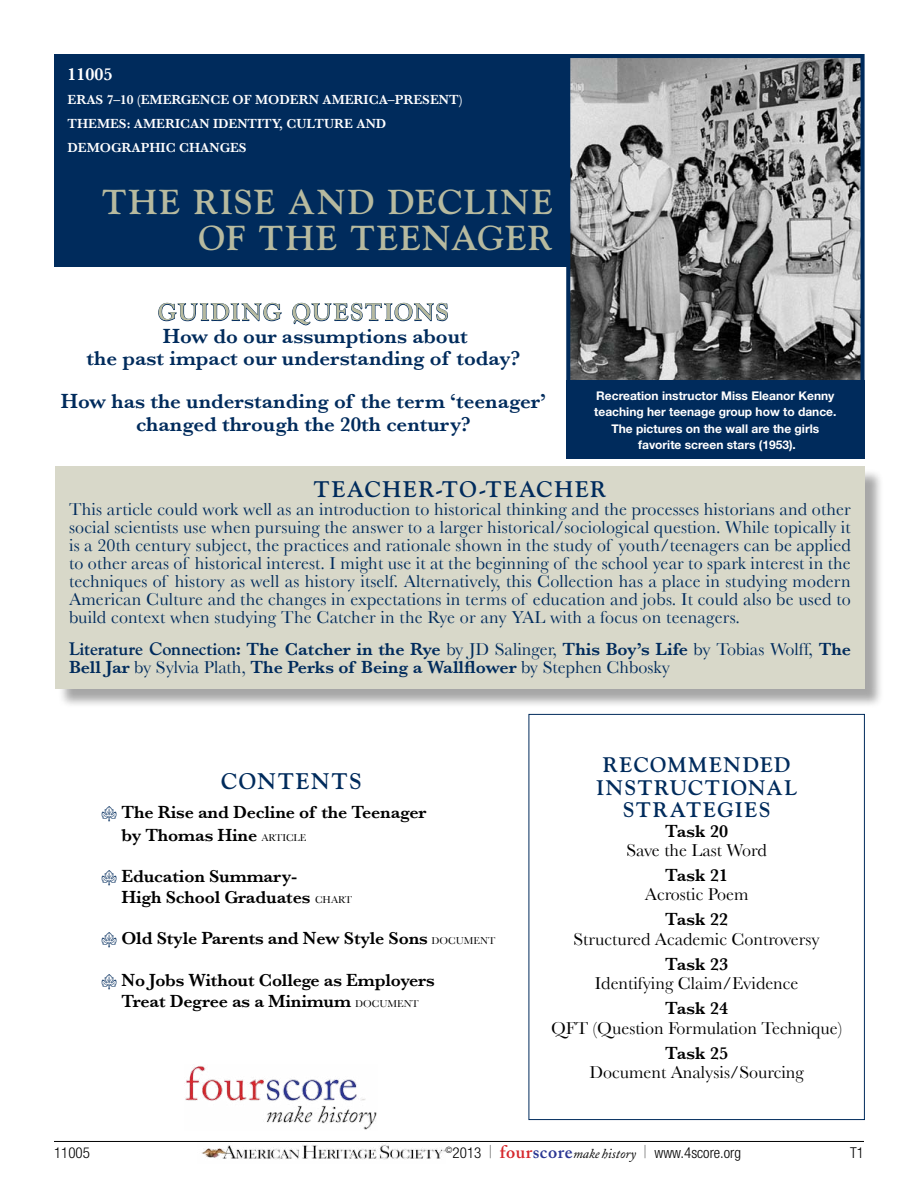
<style>
.page{position:relative;width:918px;height:1188px;background:#fff}
.page>*{position:absolute;margin:0;border:0;box-sizing:border-box;transform-origin:0 0}
.t1{font:700 34.5px/36px "Goudy";letter-spacing:.04em;color:#b7ba9f;text-align:right}
.t2{font:700 24px "Goudy";letter-spacing:.06em;color:#b7ba9f}
.t3{font:700 22.5px "Goudy";letter-spacing:.065em;color:#002b5c}
.t4{font:600 21px/22.5px "Baskerville";color:#002b5c}
.t5{font:700 21px "Goudy";color:#002b5c}
.t6{font:18px/18px "Baskerville";letter-spacing:.01em;color:#002b5c;text-align:justify}
.t7{font:600 18px/21px "Baskerville";letter-spacing:-.01em;color:#000}
.t8{font:600 18px/18px "Baskerville";color:#002b5c}
.t9{font:18px "Baskerville";color:#000}
.t10{font:600 18px "Baskerville";color:#fff}
.t11{font:300 condensed 15px "Helvetica Neue";color:#000}
.t12{font:600 13.5px/24px "Baskerville";color:#fff}
.t13{font:700 12px/16.5px "Helvetica Neue";color:#fff;text-align:center}
.s1{font-family:"Goudy";font-weight:700}
.s2{font-weight:400}
.s3{color:#002b5c}
.s4{font-weight:400;font-size:10.5px}
.s5{font-weight:900;font-size:18px}
.s6{font-family:"Adobe Caslon";font-weight:600;font-stretch:normal;font-size:18px;color:#d5272c}
.s7{font-family:"Adobe Caslon";font-weight:600;font-stretch:normal;font-size:18px;color:#2a3693}
.s8{font-family:"Adobe Caslon";font-weight:400;font-style:italic;font-stretch:normal;font-size:13.5px}
</style>
<div class="page">
<hr style="left:54px;top:1141px;width:810px;height:1px;background:#000">
<img style="left:201px;top:1143px;width:245px;height:17px">
<div style="left:54px;top:54px;width:810px;height:212px;background:#002b5c"></div>
<svg style="left:158px;top:303px;width:124px;height:18px"></svg>
<svg style="left:292px;top:302px;width:156px;height:24px"></svg>
<img style="left:571px;top:59px;width:289px;height:321px">
<div style="left:566px;top:54px;width:299px;height:361px;border:4px solid #002b5c"></div>
<div style="left:566px;top:380px;width:299px;height:79px;background:#002b5c"></div>
<div style="left:57px;top:468px;width:827px;height:240px;background:#000;opacity:.35"></div>
<div style="left:56px;top:467px;width:809px;height:222px;background:#d8d8c9"></div>
<img style="left:185px;top:1066px;width:192px;height:64px">
<div style="left:529px;top:714px;width:336px;height:406px;border:1px solid #002b5c"></div>
<p class="t10" style="left:68px;top:63px;width:46px">11005</p>
<p class="t12" style="left:68px;top:87px;width:396px">ERAS 7–10 (emergence of modern america–PRESENT)<br>THEMES: AMERICAN Identity, culture and<br>demograph</p>
<p class="t12" style="left:161px;top:135px;width:79px">ic changes</p>
<h1 class="t1" style="left:102px;top:184px;width:453px">THE RISE AND DECLINE<br>OF THE TEENAGER</h1>
<h2 class="t2" style="left:158px;top:297px;width:60px">GUIDING</h2>
<h2 class="t2" style="left:292px;top:297px;width:158px">QUESTIONS</h2>
<p class="t4" style="left:87px;top:325px;width:435px;text-indent:76px">How do our assumptions about<br>the past impact our understanding of today?</p>
<p class="t4" style="left:61px;top:390px;width:487px;text-align:center">How has the understanding of the term ‘teenager’ changed through the 20th century?</p>
<p class="t13" style="left:594px;top:387px;width:244px">Recreation instructor Miss Eleanor Kenny teaching her teenage group how to dance.<br>The pictures on the wall are the girls favorite screen stars (1953).</p>
<p class="t3" style="left:314px;top:476px;width:294px">TEACHER-TO-TEACHER</p>
<p class="t6" style="left:69px;top:500px;width:783px">This article could work well as an introduction to historical thinking and the processes historians and other social scientists use when pursuing the answer to a larger historical/sociological question. While topically it is a 20th century subject, the practices and rationale shown in the study of youth/teenagers can be applied to other areas of historical interest. I might use it at the beginning of the school year to spark interest in the techniques of history as well as history itself. Alternatively, this Collection has a place in studying modern American Culture and the changes in expectations in terms of education and jobs. It could also be used to build context when studying The Catcher in the Rye or any YAL with a focus on teenagers.</p>
<p class="t8" style="left:69px;top:640px;width:784px"><span class="s1">LITERATURE CONNECTION:</span> The Catcher in the Rye <span class="s2">by JD Salinger,</span> This Boy’s Life <span class="s2">by Tobias Wolff,</span> The<br>Bell Jar <span class="s2">by Sylvia Plath,</span> The Perks of Being a Wallflower <span class="s2">by Stephen Chbosky</span></p>
<p class="t3" style="left:221px;top:767px;width:142px">CONTENTS</p>
<p class="t7" style="left:122px;top:801px;width:306px;line-height:22.5px;text-indent:-20px"><span class="s3">•</span> The Rise and Decline of the Teenager by Thomas Hine <span class="s4">ARTICLE</span></p>
<p class="t7" style="left:122px;top:866px;width:232px;text-indent:-20px"><span class="s3">•</span> Education Summary-<br>High School Graduates <span class="s4">CHART</span></p>
<p class="t7" style="left:101px;top:928px;width:396px"><span class="s3">•</span> Old Style Parents and New Style Sons <span class="s4">DOCUMENT</span></p>
<p class="t7" style="left:101px;top:969px;width:335px;text-align:center"><span class="s3">•</span> No Jobs Without College as Employers<br>Treat Degree as a Minimum <span class="s4">DOCUMENT</span></p>
<p class="t5" style="left:603px;top:752px;width:17px">RECO</p>
<p class="t5" style="left:668px;top:752px;width:59px">MMENDED</p>
<p class="t5" style="left:596px;top:774px;width:16px">INSTR</p>
<p class="t5" style="left:670px;top:774px;width:35px">UCTIONAL</p>
<p class="t5" style="left:623px;top:797px;width:16px">STRATEGIES</p>
<p class="t7" style="left:665px;top:820px;width:64px">Task 20</p>
<p class="t9" style="left:626px;top:840px;width:142px">Save the Last Word</p>
<p class="t7" style="left:665px;top:864px;width:64px">Task 21</p>
<p class="t9" style="left:645px;top:884px;width:105px">Acrostic Poem</p>
<p class="t7" style="left:665px;top:909px;width:64px">Task 22</p>
<p class="t9" style="left:573px;top:928px;width:248px">Structured Academic Controversy</p>
<p class="t7" style="left:665px;top:953px;width:64px">Task 23</p>
<p class="t9" style="left:595px;top:973px;width:205px">Identifying Claim/Evidence</p>
<p class="t7" style="left:665px;top:998px;width:64px">Task 24</p>
<p class="t9" style="left:551px;top:1017px;width:293px">QFT (Question Formulation Technique)</p>
<p class="t7" style="left:665px;top:1042px;width:64px">Task 25</p>
<p class="t9" style="left:589px;top:1062px;width:216px">Document Analysis/Sourcing</p>
<p class="t11" style="left:54px;top:1144px;width:37px">11005</p>
<p class="t11" style="left:446px;top:1144px;width:297px"><sup>©</sup>2013 <span class="s5">|</span> <span class="s6">four</span><span class="s7">score</span><span class="s8">make history</span> <span class="s5">|</span> www.4score.org</p>
<p class="t11" style="left:850px;top:1144px;width:15px">T1</p>
</div>
